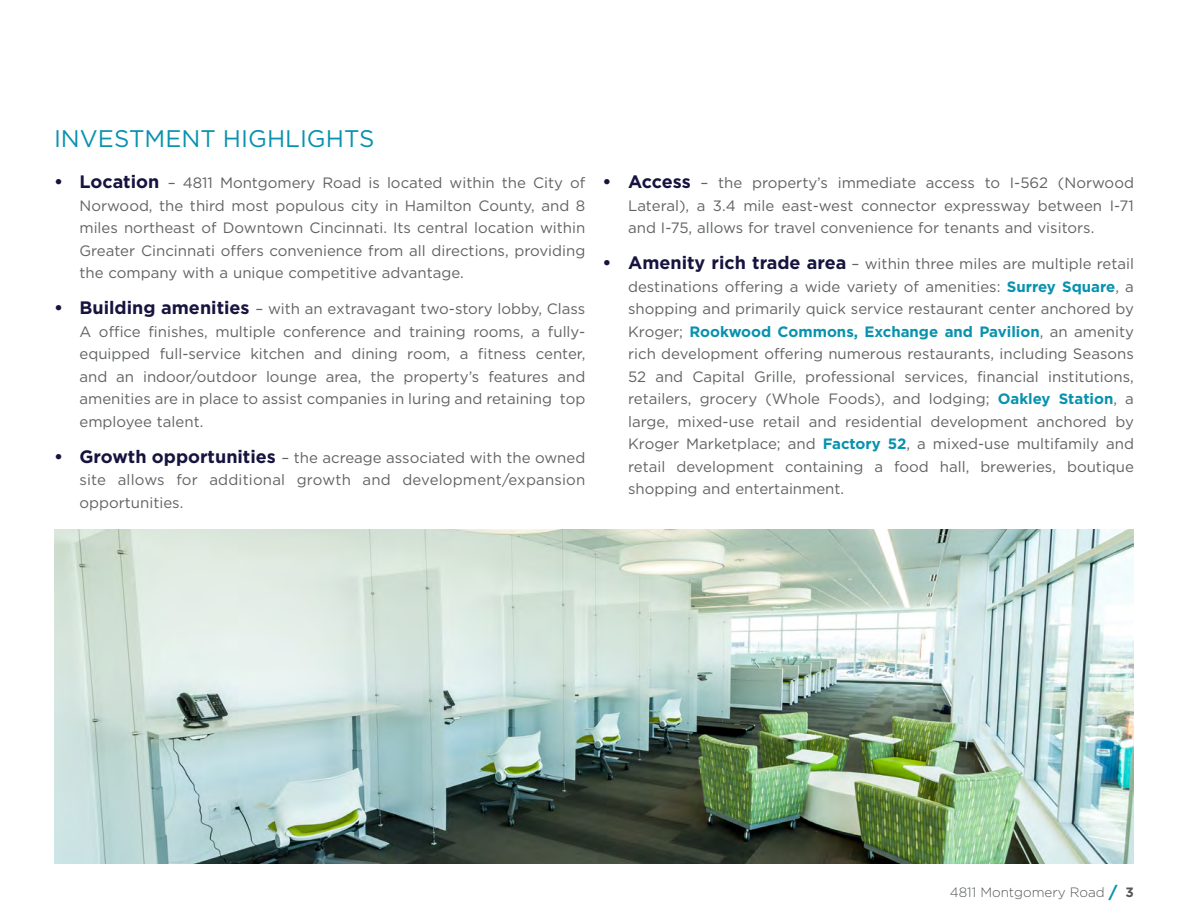
<style>
.page{position:relative;width:1188px;height:918px;background:#fff}
.page>*{position:absolute;margin:0;border:0;box-sizing:border-box;transform-origin:0 0}
.t1{font:24px "Gotham";color:#0892ae}
.t2{font:15px/22.5px "Gotham";color:#616363;text-align:justify}
.t3{font:300 13.5px "Gotham";color:#545858}
.s1{font-weight:700;font-size:18px;color:#17133f}
.s2{font-weight:700;color:#0892ae}
.s3{font-weight:700;font-size:16.5px;color:#0892ae}
.s4{font-weight:700}
</style>
<div class="page">
<img style="left:54px;top:529px;width:1080px;height:335px">
<p class="t1" style="left:54px;top:123px;width:322px">INVESTMENT HIGHLIGHTS</p>
<p class="t2" style="left:79px;top:171px;width:507px;text-indent:-25px"><span class="s1">• Location</span> – 4811 Montgomery Road is located within the City of Norwood, the third most populous city in Hamilton County, and 8 miles northeast of Downtown Cincinnati. Its central location within Greater Cincinnati offers convenience from all directions, providing the company with a unique competitive advantage.</p>
<p class="t2" style="left:80px;top:297px;width:507px;text-indent:-26px"><span class="s1">• Building amenities</span> – with an extravagant two-story lobby, Class A office finishes, multiple conference and training rooms, a fully&shy;equipped full-service kitchen and dining room, a fitness center, and an indoor/outdoor lounge area, the property’s features and amenities are in place to assist companies in luring and retaining top employee talent.</p>
<p class="t2" style="left:80px;top:446px;width:507px;text-indent:-26px"><span class="s1">• Growth opportunities</span> – the acreage associated with the owned site allows for additional growth and development/expansion opportunities.</p>
<p class="t2" style="left:628px;top:171px;width:507px;text-indent:-25px"><span class="s1">• Access</span> – the property’s immediate access to I-562 (Norwood Lateral), a 3.4 mile east-west connector expressway between I-71 and I-75, allows for travel convenience for tenants and visitors.</p>
<p class="t2" style="left:628px;top:252px;width:507px;text-indent:-25px"><span class="s1">• Amenity rich trade area</span> – within three miles are multiple retail destinations offering a wide variety of amenities: <span class="s2">Surrey Square</span>, a shopping and primarily quick service restaurant center anchored by Kroger; <span class="s2">Rookwood Commons, Exchange and Pavilion</span>, an amenity rich development offering numerous restaurants, including Seasons 52 and Capital Grille, professional services, financial institutions, retailers, grocery (Whole Foods), and lodging; <span class="s2">Oakley Station</span>, a large, mixed-use retail and residential development anchored by Kroger Marketplace; and <span class="s2">Factory 52</span>, a mixed-use multifamily and retail development containing a food hall, breweries, boutique shopping and entertainment.</p>
<p class="t3" style="left:950px;top:883px;width:186px">4811 Montgomery Road <span class="s3">/</span> <span class="s4">3</span></p>
</div>
